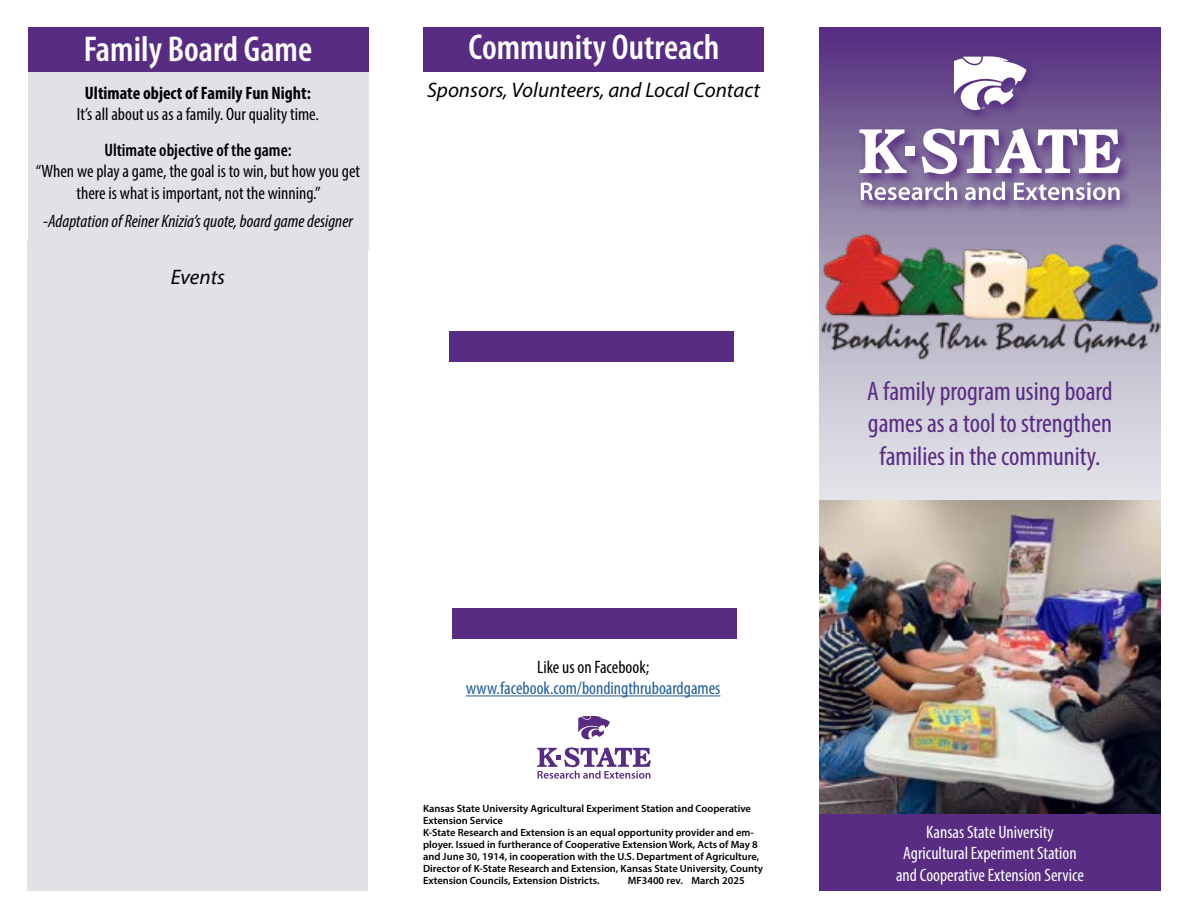
<style>
.page{position:relative;width:1188px;height:918px;background:#fff}
.page>*{position:absolute;margin:0;border:0;box-sizing:border-box;transform-origin:0 0}
.t1{font:600 condensed 36px "Myriad Pro";color:#fff}
.t2{font:condensed 27px/32.4px "Myriad Pro";color:#572c82;text-align:center}
.t3{font:italic 21px "Myriad Pro";color:#000}
.t4{font:condensed 18px/21.6px "Myriad Pro";color:#000;text-align:center}
.t5{font:condensed 18px/21.6px "Myriad Pro";color:#fff;text-align:center}
.t6{font:italic condensed 18px "Myriad Pro";color:#000}
.t7{font:condensed 18px "Myriad Pro";color:#215e9e}
.t8{font:700 condensed 18px "Myriad Pro";color:#000}
.t9{font:600 condensed 18px "Myriad Pro";color:#000}
.t10{font:600 10.5px/12px "Myriad Pro";color:#000}
.s1{font-style:normal}
</style>
<div class="page">
<div style="left:27px;top:241px;width:341px;height:649px;background:#e2e1e8"></div>
<svg style="left:820px;top:28px;width:340px;height:472px;background:#b4aac4"></svg>
<div style="left:28px;top:62px;width:341px;height:187px;background:#e2e1e8"></div>
<div style="left:819px;top:814px;width:342px;height:77px;background:#572c82"></div>
<div style="left:424px;top:27px;width:340px;height:44px;background:#572c82"></div>
<div style="left:28px;top:27px;width:341px;height:44px;background:#572c82"></div>
<svg style="left:537px;top:747px;width:114px;height:32px"></svg>
<svg style="left:578px;top:716px;width:32px;height:24px"></svg>
<div style="left:856px;top:53px;width:276px;height:159px;background:#572c82;opacity:.98"></div>
<div style="left:905px;top:147px;width:9px;height:9px;background:#fff"></div>
<svg style="left:860px;top:129px;width:47px;height:44px"></svg>
<svg style="left:922px;top:128px;width:199px;height:46px"></svg>
<svg style="left:861px;top:182px;width:96px;height:18px"></svg>
<svg style="left:965px;top:182px;width:40px;height:18px"></svg>
<svg style="left:1014px;top:182px;width:106px;height:18px"></svg>
<svg style="left:954px;top:56px;width:72px;height:55px"></svg>
<img style="left:819px;top:231px;width:342px;height:132px">
<img style="left:819px;top:500px;width:342px;height:314px">
<div style="left:449px;top:331px;width:284px;height:31px;background:#572c82"></div>
<div style="left:452px;top:608px;width:284px;height:30px;background:#572c82"></div>
<hr style="left:466px;top:695px;width:254px;height:1px;background:#215e9e">
<h1 class="t1" style="left:84px;top:30px;width:230px">Family Board Game</h1>
<h3 class="t8" style="left:85px;top:82px;width:228px">Ultimate object of Family Fun Night:</h3>
<h3 class="t4" style="left:77px;top:103px;width:244px">It’s all about us as a family. Our quality time.</h3>
<h3 class="t9" style="left:104px;top:140px;width:189px">Ultimate objective of the game:</h3>
<h3 class="t4" style="left:36px;top:160px;width:326px">“When we play a game, the goal is to win, but how you get there is what is important, not the winning.”</h3>
<h3 class="t6" style="left:43px;top:210px;width:311px"><span class="s1">-</span>Adaptation of Reiner Knizia’s quote, board game designer</h3>
<h3 class="t3" style="left:171px;top:264px;width:56px">Events</h3>
<h1 class="t1" style="left:469px;top:27px;width:252px">Community Outreach</h1>
<h3 class="t3" style="left:427px;top:77px;width:334px">Sponsors, Volunteers, and Local Contact</h3>
<h3 class="t4" style="left:537px;top:656px;width:113px">Like us on Facebook;</h3>
<h3 class="t7" style="left:466px;top:677px;width:256px">www.facebook.com/bondingthruboardgames</h3>
<p class="t10" style="left:423px;top:802px;width:342px">Kansas State University Agricultural Experiment Station and Cooperative Extension Service<br>K-State Research and Extension is an equal opportunity provider and em&shy;ployer. Issued in furtherance of Cooperative Extension Work, Acts of May 8 and June 30, 1914, in cooperation with the U.S. Department of Agriculture, Director of K-State Research and Extension, Kansas State University, County Extension Councils, Extension Districts.</p>
<p class="t10" style="left:628px;top:874px;width:118px">MF3400 rev. March 2025</p>
<h2 class="t2" style="left:867px;top:375px;width:247px">A family program using board games as a tool to strengthen families in the community.</h2>
<h3 class="t5" style="left:896px;top:821px;width:189px">Kansas State University<br>Agricultural Experiment Station and Cooperative Extension Service</h3>
</div>
